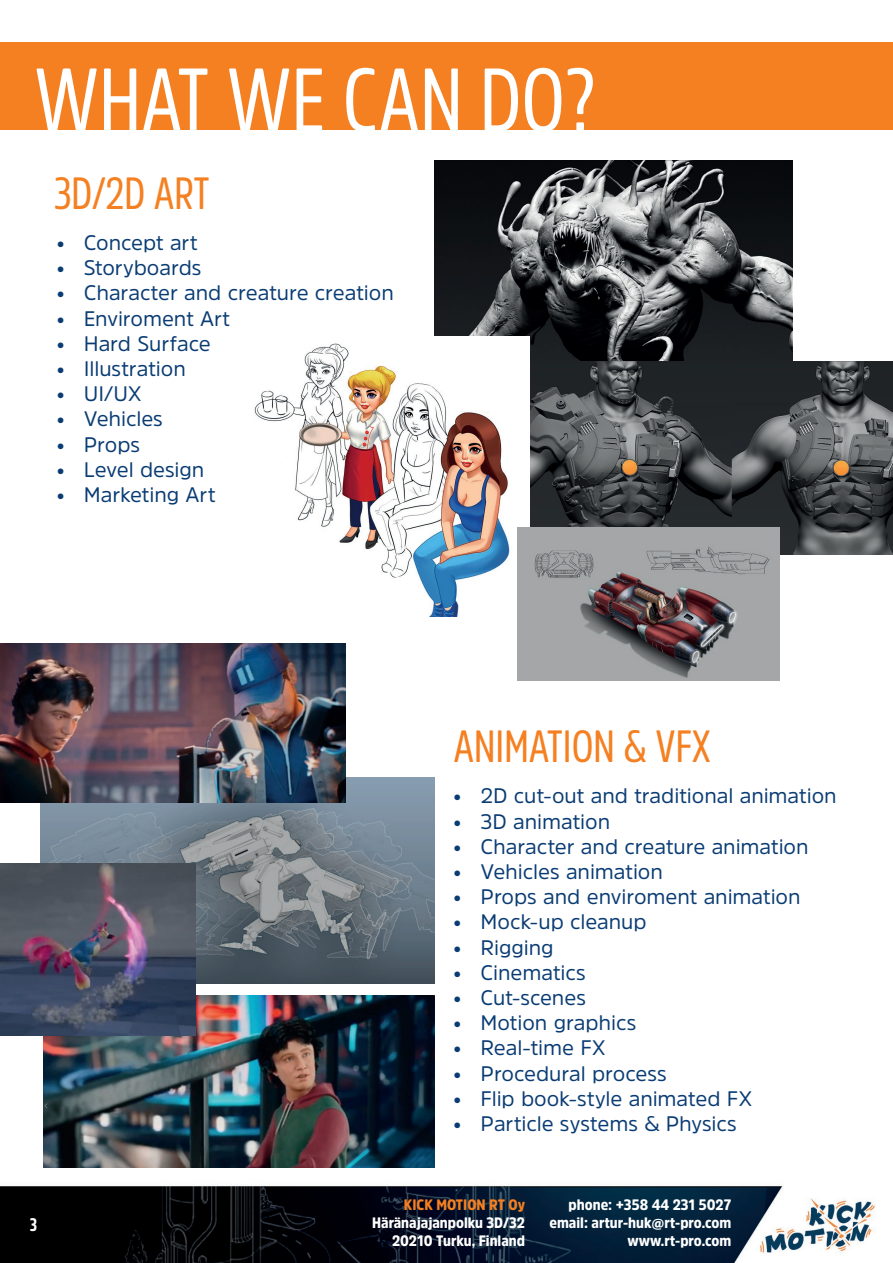
<style>
.page{position:relative;width:893px;height:1263px;background:#fff}
.page>*{position:absolute;margin:0;border:0;box-sizing:border-box;transform-origin:0 0}
.t1{font:90px "Amsi Pro Cond";color:#fff}
.t2{font:45px "Amsi Pro Cond";color:#f58021}
.t3{font:21px "Amsi Pro";letter-spacing:-.005em;color:#0a3c74}
.t4{font:700 18px "Amsi Pro Condensed";color:#fff}
.t5{font:900 15px/18px "Amsi Pro Narw";color:#fff;text-align:right}
.t6{font:900 15px "Amsi Pro Narw";color:#f58021}
</style>
<div class="page">
<img style="left:0;top:42px;width:893px;height:1221px">
<div style="left:0;top:43px;width:893px;height:87px;background:#f58021"></div>
<img style="left:435px;top:161px;width:358px;height:200px">
<img style="left:529px;top:361px;width:364px;height:194px">
<img style="left:249px;top:336px;width:280px;height:281px">
<img style="left:40px;top:778px;width:395px;height:205px">
<img style="left:518px;top:528px;width:261px;height:153px">
<img style="left:43px;top:996px;width:392px;height:171px">
<img style="left:0;top:643px;width:345px;height:159px">
<img style="left:0;top:864px;width:196px;height:171px">
<h1 class="t1" style="left:34px;top:38px;width:564px">WHAT WE CAN DO?</h1>
<h2 class="t2" style="left:54px;top:162px;width:157px">3D/2D ART</h2>
<p class="t3" style="left:57px;top:228px;width:142px">• Concept art</p>
<p class="t3" style="left:57px;top:253px;width:146px">• Storyboards</p>
<p class="t3" style="left:57px;top:279px;width:338px">• Character and creature creation</p>
<p class="t3" style="left:57px;top:304px;width:175px">• Enviroment Art</p>
<p class="t3" style="left:57px;top:329px;width:155px">• Hard Surface</p>
<p class="t3" style="left:57px;top:354px;width:130px">• Illustration</p>
<p class="t3" style="left:57px;top:379px;width:86px">• UI/UX</p>
<p class="t3" style="left:57px;top:405px;width:108px">• Vehicles</p>
<p class="t3" style="left:57px;top:430px;width:85px">• Props</p>
<p class="t3" style="left:57px;top:455px;width:149px">• Level design</p>
<p class="t3" style="left:57px;top:480px;width:160px">• Marketing Art</p>
<p class="t4" style="left:30px;top:1210px;width:9px">3</p>
<h2 class="t2" style="left:454px;top:715px;width:259px">ANIMATION &amp; VFX</h2>
<p class="t3" style="left:454px;top:781px;width:385px">• 2D cut-out and traditional animation</p>
<p class="t3" style="left:454px;top:807px;width:158px">• 3D animation</p>
<p class="t3" style="left:454px;top:832px;width:356px">• Character and creature animation</p>
<p class="t3" style="left:454px;top:857px;width:211px">• Vehicles animation</p>
<p class="t3" style="left:454px;top:882px;width:348px">• Props and enviroment animation</p>
<p class="t3" style="left:454px;top:907px;width:195px">• Mock-up cleanup</p>
<p class="t3" style="left:454px;top:933px;width:101px">• Rigging</p>
<p class="t3" style="left:454px;top:958px;width:134px">• Cinematics</p>
<p class="t3" style="left:454px;top:983px;width:134px">• Cut-scenes</p>
<p class="t3" style="left:454px;top:1008px;width:184px">• Motion graphics</p>
<p class="t3" style="left:454px;top:1033px;width:153px">• Real-time FX</p>
<p class="t3" style="left:454px;top:1059px;width:215px">• Procedural process</p>
<p class="t3" style="left:454px;top:1084px;width:300px">• Flip book-style animated FX</p>
<p class="t3" style="left:454px;top:1109px;width:285px">• Particle systems &amp; Physics</p>
<p class="t6" style="left:404px;top:1194px;width:123px">KICK MOTION RT Oy</p>
<p class="t5" style="left:372px;top:1213px;width:154px">Häränajajanpolku 3D/32<br>20210 Turku, Finland</p>
<p class="t5" style="left:549px;top:1195px;width:183px">phone: +358 44 231 5027 email: artur-huk@rt-pro.com www.rt-pro.com</p>
</div>
